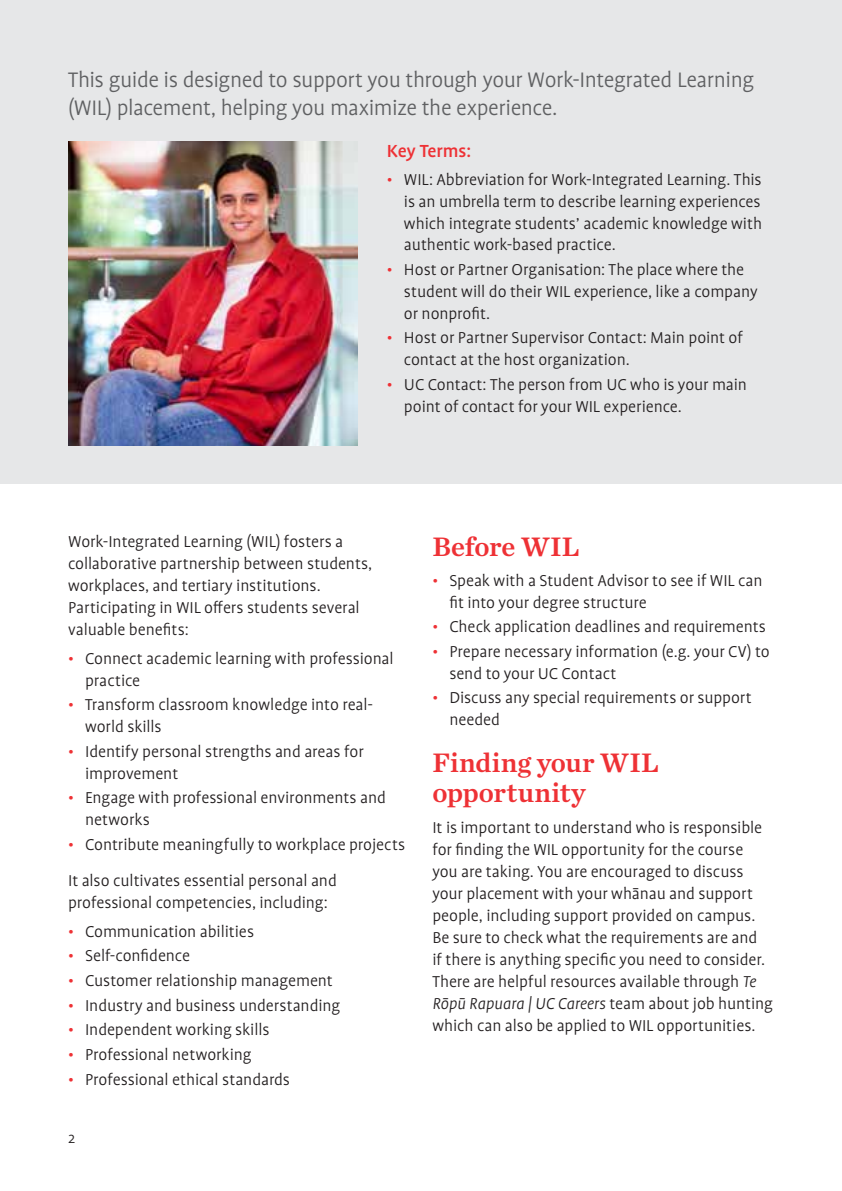
<style>
.page{position:relative;width:842px;height:1191px;background:#fff}
.page>*{position:absolute;margin:0;border:0;box-sizing:border-box;transform-origin:0 0}
.t1{font:28px/30px "Chronicle Text G2 Semi";color:#ee3135}
.t2{font:300 24px/28px "Profile Pro";letter-spacing:-.02em;color:#5f6062}
.t3{font:500 20px "Profile Pro";letter-spacing:-.005em;color:#ee3135}
.t4{font:300 18px/21.8px "Profile Pro";letter-spacing:-.005em;color:#231f20}
.t5{font:300 16px "Profile Pro";color:#231f20}
.s1{color:#ee3135}
.s2{font-style:italic}
</style>
<div class="page">
<div style="left:0;top:0;width:842px;height:483px;background:#e6e7e8"></div>
<img style="left:68px;top:142px;width:289px;height:303px">
<h2 class="t2" style="left:68px;top:67px;width:687px">This guide is designed to support you through your Work-Integrated Learning (WIL) placement, helping you maximize the experience.</h2>
<p class="t3" style="left:387px;top:140px;width:86px">Key Terms:</p>
<p class="t4" style="left:404px;top:169px;width:360px;text-align:justify;text-indent:-17px"><span class="s1">•</span> WIL: Abbreviation for Work-Integrated Learning. This is an umbrella term to describe learning experiences which integrate students’ academic knowledge with authentic work-based practice.</p>
<p class="t4" style="left:404px;top:259px;width:355px;text-indent:-17px"><span class="s1">•</span> Host or Partner Organisation: The place where the student will do their WIL experience, like a company or nonprofit.</p>
<p class="t4" style="left:404px;top:328px;width:340px;text-indent:-17px"><span class="s1">•</span> Host or Partner Supervisor Contact: Main point of contact at the host organization.</p>
<p class="t4" style="left:404px;top:374px;width:345px;text-indent:-17px"><span class="s1">•</span> UC Contact: The person from UC who is your main point of contact for your WIL experience.</p>
<p class="t4" style="left:68px;top:531px;width:306px">Work-Integrated Learning (WIL) fosters a collaborative partnership between students, workplaces, and tertiary institutions.<br>Participating in WIL offers students several valuable benefits:</p>
<p class="t4" style="left:85px;top:648px;width:310px;text-indent:-17px"><span class="s1">•</span> Connect academic learning with professional practice</p>
<p class="t4" style="left:85px;top:694px;width:290px;text-indent:-17px"><span class="s1">•</span> Transform classroom knowledge into real&shy;world skills</p>
<p class="t4" style="left:85px;top:741px;width:280px;text-indent:-17px"><span class="s1">•</span> Identify personal strengths and areas for improvement</p>
<p class="t4" style="left:85px;top:787px;width:302px;text-indent:-17px"><span class="s1">•</span> Engage with professional environments and networks</p>
<p class="t4" style="left:68px;top:827px;width:339px;line-height:36.2px"><span class="s1">•</span> Contribute meaningfully to workplace projects<br>It also cultivates essential personal and</p>
<p class="t4" style="left:68px;top:892px;width:261px">professional competencies, including:</p>
<p class="t4" style="left:68px;top:921px;width:188px"><span class="s1">•</span> Communication abilities</p>
<p class="t4" style="left:68px;top:945px;width:123px"><span class="s1">•</span> Self-confidence</p>
<p class="t4" style="left:68px;top:970px;width:266px"><span class="s1">•</span> Customer relationship management</p>
<p class="t4" style="left:68px;top:995px;width:274px"><span class="s1">•</span> Industry and business understanding</p>
<p class="t4" style="left:68px;top:1019px;width:203px"><span class="s1">•</span> Independent working skills</p>
<p class="t4" style="left:68px;top:1044px;width:185px"><span class="s1">•</span> Professional networking</p>
<p class="t4" style="left:68px;top:1069px;width:224px"><span class="s1">•</span> Professional ethical standards</p>
<p class="t5" style="left:68px;top:1129px;width:8px">2</p>
<h1 class="t1" style="left:432px;top:529px;width:149px">Before WIL</h1>
<p class="t4" style="left:449px;top:570px;width:315px;text-indent:-17px"><span class="s1">•</span> Speak with a Student Advisor to see if WIL can fit into your degree structure</p>
<p class="t4" style="left:432px;top:616px;width:335px"><span class="s1">•</span> Check application deadlines and requirements</p>
<p class="t4" style="left:449px;top:641px;width:322px;text-indent:-17px"><span class="s1">•</span> Prepare necessary information (e.g. your CV) to send to your UC Contact</p>
<p class="t4" style="left:449px;top:688px;width:304px;text-indent:-17px"><span class="s1">•</span> Discuss any special requirements or support needed</p>
<h1 class="t1" style="left:432px;top:746px;width:228px">Finding your WIL opportunity</h1>
<p class="t4" style="left:432px;top:817px;width:342px">It is important to understand who is responsible for finding the WIL opportunity for the course you are taking. You are encouraged to discuss your placement with your whānau and support people, including support provided on campus.<br>Be sure to check what the requirements are and<br>if there is anything specific you need to consider.<br>There are helpful resources available through <span class="s2">Te Rōpū Rapuara | UC Careers</span> team about job hunting which can also be applied to WIL opportunities.</p>
</div>
